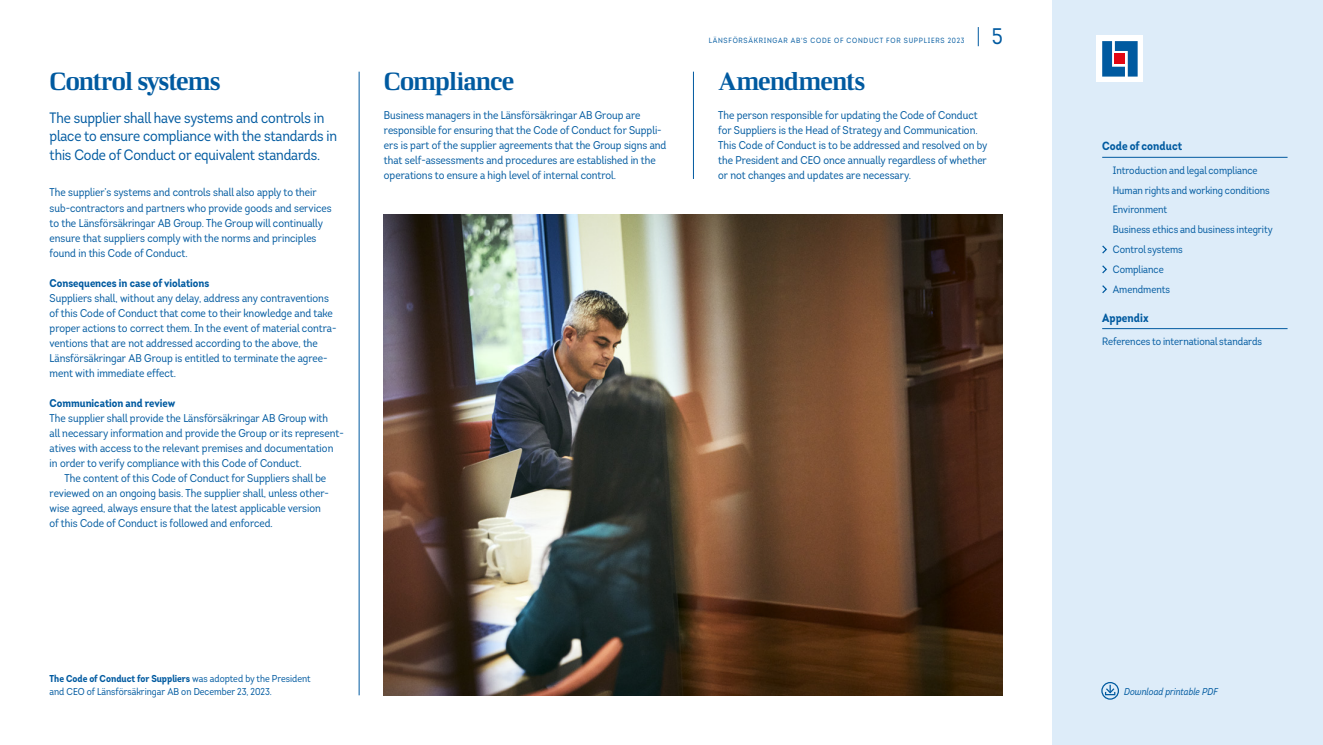
<style>
.page{position:relative;width:1323px;height:745px;background:#fff}
.page>*{position:absolute;margin:0;border:0;box-sizing:border-box;transform-origin:0 0}
._21__Rubrik_3{font:25px "LF Rubrik 2";letter-spacing:-.04em;color:#005aa0}
.t1{font:22.5px "Intro Cond";color:#005aa0}
._21__Ingress{font:15px/18.8px "Intro Cond";letter-spacing:-.01em;color:#005aa0}
.t2{font:700 11.88px "Intro Cond";letter-spacing:.005em;color:#005aa0}
._21__Brödtext{font:11.25px/15px "Intro Cond";color:#005aa0}
._21__Brödtext_Indrag{font:11.25px/15px "Intro Cond";color:#005aa0}
._21__Mellanrubrik_1{font:700 11.25px "Intro Cond";color:#005aa0}
.t3{font:10.62px/19.9px "Intro Cond";color:#005aa0}
._21__Faktaruta_brödtext{font:10px/13.8px "Intro Cond";color:#005aa0}
.t4{font:italic 10px "Intro Cond";color:#005aa0}
.t5{font:7.5px "Intro Cond";letter-spacing:.1em;color:#005aa0}
.s1{font-weight:700}
</style>
<div class="page">
<img style="left:384px;top:214px;width:619px;height:480px">
<hr style="left:359px;top:72px;width:1px;height:622px;background:#005aa0">
<hr style="left:693px;top:72px;width:1px;height:107px;background:#005aa0">
<div style="left:1052px;top:0;width:271px;height:744px;background:#ddecf9"></div>
<svg style="left:978px;top:27px;width:1px;height:19px"></svg>
<div style="left:1101px;top:681px;width:18px;height:18px;border:1px solid #005aa0;border-radius:50%"></div>
<svg style="left:1104px;top:684px;width:11px;height:6px"></svg>
<div style="left:1105px;top:690px;width:10px;height:4px;border:1px solid #005aa0"></div>
<div style="left:1096px;top:35px;width:47px;height:47px;background:#fff"></div>
<svg style="left:1102px;top:41px;width:35px;height:35px"></svg>
<div style="left:1115px;top:54px;width:10px;height:10px;background:#e30613"></div>
<hr style="left:1102px;top:157px;width:185px;height:1px;background:#005aa0">
<hr style="left:1102px;top:328px;width:185px;height:1px;background:#005aa0">
<svg style="left:1102px;top:245px;width:5px;height:9px"></svg>
<svg style="left:1102px;top:265px;width:5px;height:9px"></svg>
<svg style="left:1102px;top:285px;width:5px;height:9px"></svg>
<p class="_21__Rubrik_3" style="left:50px;top:66px;width:172px">Control systems</p>
<p class="_21__Ingress" style="left:50px;top:108px;width:289px">The supplier shall have systems and controls in place to ensure compliance with the standards in this Code of Conduct or equivalent standards.</p>
<p class="_21__Brödtext" style="left:50px;top:185px;width:283px">The supplier’s systems and controls shall also apply to their sub-contractors and partners who provide goods and services to the Länsförsäkringar AB Group. The Group will continually ensure that suppliers comply with the norms and principles found in this Code of Conduct.</p>
<p class="_21__Mellanrubrik_1" style="left:50px;top:275px;width:161px">Consequences in case of violations</p>
<p class="_21__Brödtext" style="left:50px;top:290px;width:288px">Suppliers shall, without any delay, address any contraventions of this Code of Conduct that come to their knowledge and take proper actions to correct them. In the event of material contra&shy;ventions that are not addressed according to the above, the Länsförsäkringar AB Group is entitled to terminate the agree&shy;ment with immediate effect.</p>
<p class="_21__Mellanrubrik_1" style="left:50px;top:395px;width:127px">Communication and review</p>
<p class="_21__Brödtext" style="left:50px;top:410px;width:296px">The supplier shall provide the Länsförsäkringar AB Group with<br>all necessary information and provide the Group or its represent&shy;atives with access to the relevant premises and documentation in order to verify compliance with this Code of Conduct.</p>
<p class="_21__Brödtext_Indrag" style="left:50px;top:470px;width:281px;text-indent:15px">The content of this Code of Conduct for Suppliers shall be reviewed on an ongoing basis. The supplier shall, unless other&shy;wise agreed, always ensure that the latest applicable version of this Code of Conduct is followed and enforced.</p>
<p class="_21__Rubrik_3" style="left:384px;top:66px;width:132px">Compliance</p>
<p class="_21__Brödtext" style="left:384px;top:107px;width:284px">Business managers in the Länsförsäkringar AB Group are responsible for ensuring that the Code of Conduct for Suppli&shy;ers is part of the supplier agreements that the Group signs and that self-assessments and procedures are established in the operations to ensure a high level of internal control.</p>
<p class="t5" style="left:709px;top:35px;width:257px">LÄNSFÖRSÄKRINGAR AB'S CODE OF CONDUCT FOR SUPPLIERS 2023</p>
<h2 class="t1" style="left:992px;top:22px;width:13px">5</h2>
<p class="_21__Rubrik_3" style="left:718px;top:66px;width:148px">Amendments</p>
<p class="_21__Brödtext" style="left:718px;top:107px;width:271px">The person responsible for updating the Code of Conduct for Suppliers is the Head of Strategy and Communication.<br>This Code of Conduct is to be addressed and resolved on by the President and CEO once annually regardless of whether or not changes and updates are necessary.</p>
<p class="_21__Faktaruta_brödtext" style="left:50px;top:670px;width:262px"><span class="s1">The Code of Conduct for Suppliers</span> was adopted by the President and CEO of Länsförsäkringar AB on December 23, 2023.</p>
<p class="t2" style="left:1102px;top:138px;width:82px">Code of conduct</p>
<p class="t3" style="left:1113px;top:160px;width:161px">Introduction and legal compliance<br>Human rights and working conditions<br>Environment<br>Business ethics and business integrity<br>Control systems<br>Compliance<br>Amendments</p>
<p class="t2" style="left:1102px;top:309px;width:48px">Appendix</p>
<p class="t3" style="left:1102px;top:331px;width:161px">References to international standards</p>
<p class="t4" style="left:1124px;top:685px;width:95px">Download printable PDF</p>
</div>
